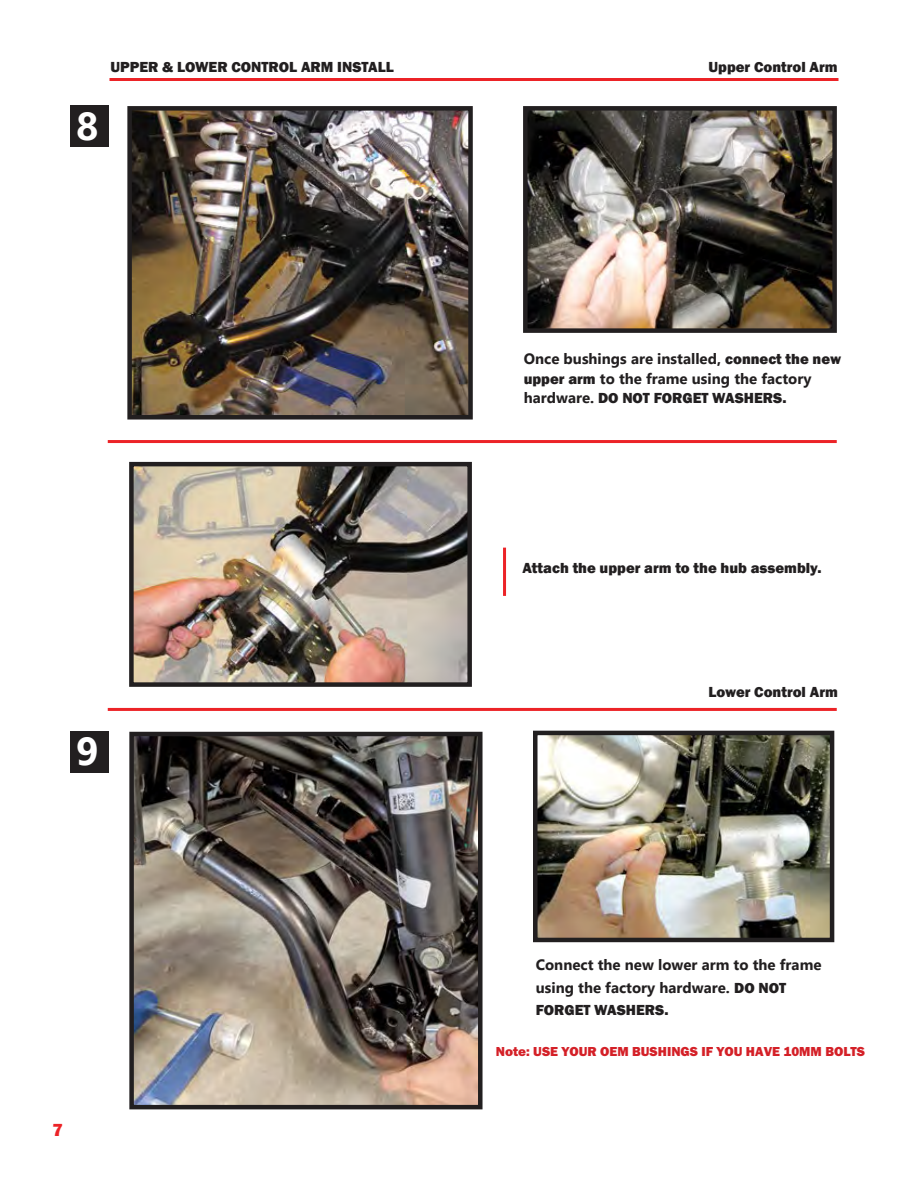
<style>
.page{position:relative;width:918px;height:1188px;background:#fff}
.page>*{position:absolute;margin:0;border:0;box-sizing:border-box;transform-origin:0 0}
.t1{font:700 39px "Gadugi";color:#fff}
.t2{font:800 18px "Franklin Gothic";color:#ec2327}
.t3{font:800 15px "Franklin Gothic";color:#221f20}
.t4{font:700 15px/19.5px "Gadugi";color:#221f20}
.t5{font:13.5px "Franklin Gothic URW Hea";color:#d42027}
.s1{font-family:"Franklin Gothic";font-weight:800}
.s2{font-family:"Gadugi";font-weight:700}
</style>
<div class="page">
<hr style="left:110px;top:78px;width:728px;height:3px;background:#ec2327">
<img style="left:132px;top:111px;width:336px;height:304px">
<div style="left:127px;top:106px;width:346px;height:314px;border:4px solid #221f20"></div>
<img style="left:134px;top:737px;width:344px;height:367px">
<div style="left:129px;top:732px;width:354px;height:377px;border:4px solid #221f20"></div>
<div style="left:70px;top:106px;width:38px;height:41px;background:#221f20"></div>
<div style="left:70px;top:731px;width:38px;height:41px;background:#221f20"></div>
<hr style="left:108px;top:708px;width:729px;height:3px;background:#ec2327">
<hr style="left:108px;top:440px;width:729px;height:3px;background:#ec2327">
<img style="left:134px;top:467px;width:333px;height:215px">
<div style="left:129px;top:462px;width:343px;height:225px;border:4px solid #221f20"></div>
<img style="left:528px;top:111px;width:304px;height:217px">
<div style="left:523px;top:106px;width:314px;height:227px;border:4px solid #221f20"></div>
<img style="left:538px;top:736px;width:291px;height:201px">
<div style="left:533px;top:731px;width:301px;height:211px;border:4px solid #221f20"></div>
<hr style="left:503px;top:548px;width:3px;height:48px;background:#ec2327">
<p class="t3" style="left:110px;top:57px;width:285px">UPPER &amp; LOWER CONTROL ARM INSTALL</p>
<p class="t3" style="left:708px;top:57px;width:131px">Upper Control Arm</p>
<h1 class="t1" style="left:76px;top:102px;width:24px">8</h1>
<h1 class="t1" style="left:76px;top:728px;width:24px">9</h1>
<p class="t2" style="left:52px;top:1118px;width:12px">7</p>
<p class="t4" style="left:524px;top:349px;width:319px">Once bushings are installed, <span class="s1">connect the new upper arm</span> to the frame using the factory</p>
<p class="t3" style="left:524px;top:389px;width:264px"><span class="s2">hardware.</span> DO NOT FORGET WASHERS.</p>
<p class="t3" style="left:522px;top:558px;width:301px">Attach the upper arm to the hub assembly.</p>
<p class="t3" style="left:708px;top:682px;width:131px">Lower Control Arm</p>
<p class="t4" style="left:536px;top:953px;width:287px;line-height:22.5px">Connect the new lower arm to the frame using the factory hardware. <span class="s1">DO NOT</span></p>
<p class="t3" style="left:536px;top:1000px;width:134px">FORGET WASHERS.</p>
<p class="t5" style="left:496px;top:1043px;width:371px">Note: USE YOUR OEM BUSHINGS IF YOU HAVE 10MM BOLTS</p>
</div>
